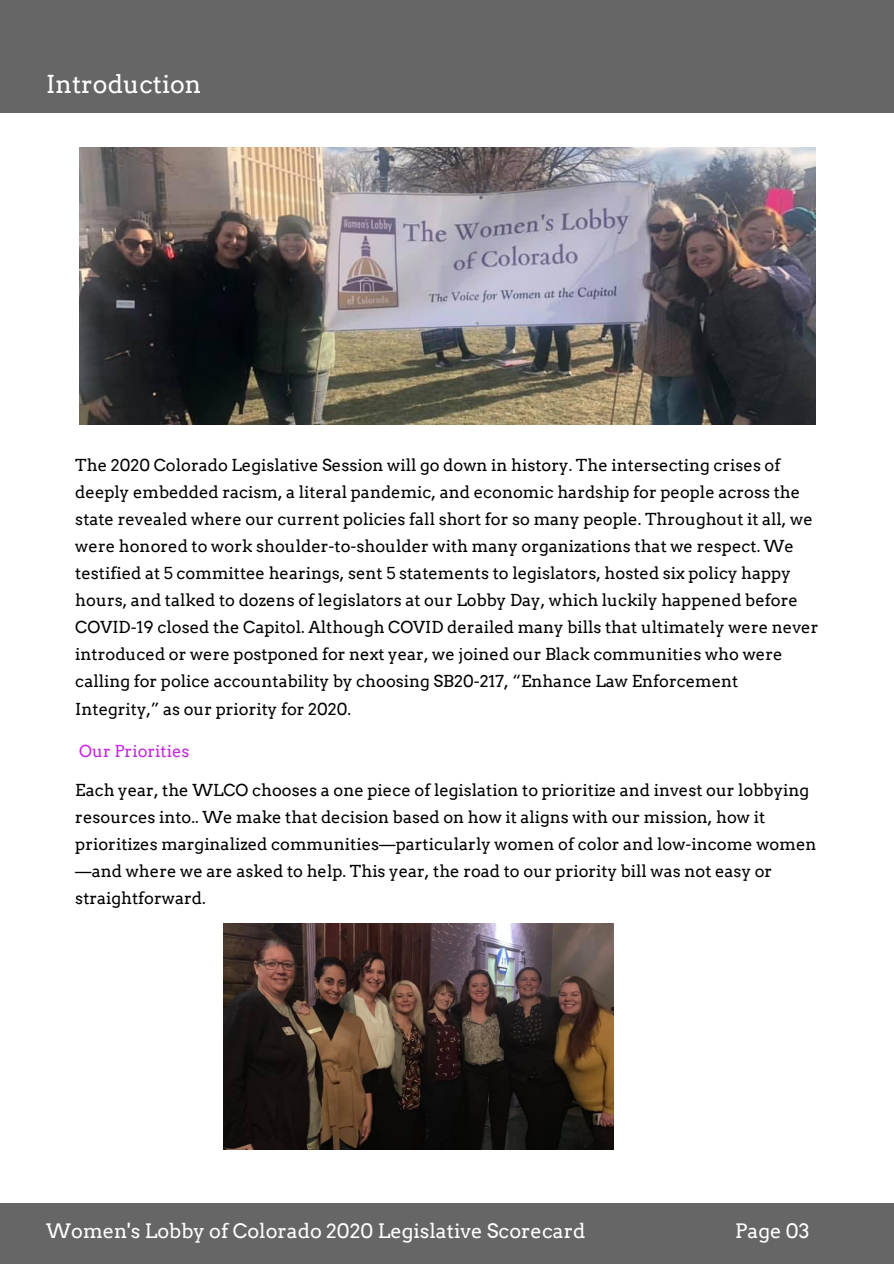
<style>
.page{position:relative;width:894px;height:1264px;background:#fff}
.page>*{position:absolute;margin:0;border:0;box-sizing:border-box;transform-origin:0 0}
.t1{font:24.75px "Arvo";color:#fff}
.t2{font:19.8px "Arvo";color:#fff}
.t3{font:16.5px/27px "Arvo";color:#000}
.t4{font:16.5px "Arvo";color:#c42add}
</style>
<div class="page">
<div style="left:0;top:0;width:893px;height:113px;background:#666"></div>
<img style="left:79px;top:148px;width:735px;height:277px">
<img style="left:223px;top:923px;width:390px;height:226px">
<div style="left:0;top:1203px;width:893px;height:60px;background:#666"></div>
<h1 class="t1" style="left:46px;top:69px;width:157px">Introduction</h1>
<p class="t3" style="left:75px;top:452px;width:744px">The 2020 Colorado Legislative Session will go down in history. The intersecting crises of deeply embedded racism, a literal pandemic, and economic hardship for people across the state revealed where our current policies fall short for so many people. Throughout it all, we were honored to work shoulder-to-shoulder with many organizations that we respect. We testified at 5 committee hearings, sent 5 statements to legislators, hosted six policy happy hours, and talked to dozens of legislators at our Lobby Day, which luckily happened before COVID-19 closed the Capitol. Although COVID derailed many bills that ultimately were never introduced or were postponed for next year, we joined our Black communities who were calling for police accountability by choosing SB20-217, “Enhance Law Enforcement Integrity,” as our priority for 2020.</p>
<p class="t4" style="left:79px;top:741px;width:112px">Our Priorities</p>
<p class="t3" style="left:75px;top:776px;width:742px">Each year, the WLCO chooses a one piece of legislation to prioritize and invest our lobbying resources into.. We make that decision based on how it aligns with our mission, how it prioritizes marginalized communities—particularly women of color and low-income women —and where we are asked to help. This year, the road to our priority bill was not easy or straightforward.</p>
<p class="t2" style="left:46px;top:1218px;width:540px">Women's Lobby of Colorado 2020 Legislative Scorecard</p>
<p class="t2" style="left:735px;top:1218px;width:76px">Page 03</p>
</div>
